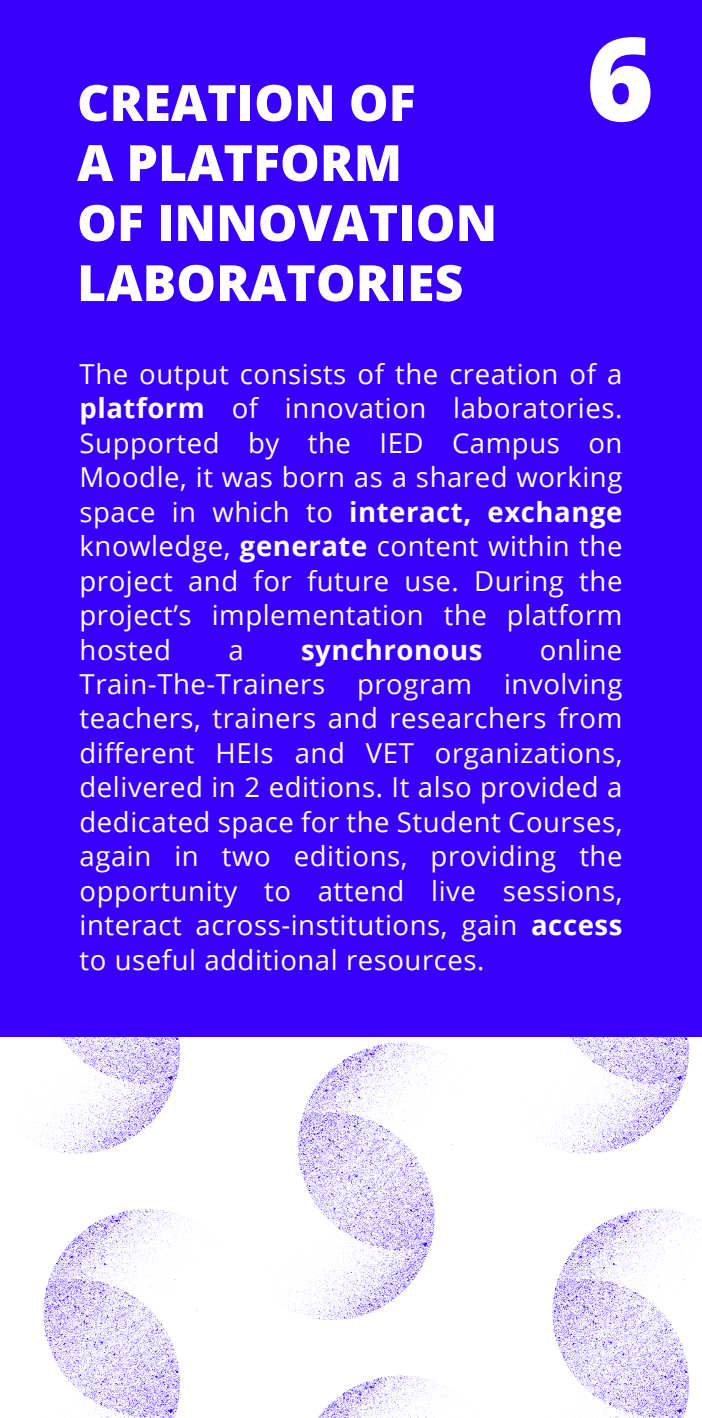
<style>
.page{position:relative;width:702px;height:1418px;background:#fff}
.page>*{position:absolute;margin:0;border:0;box-sizing:border-box;transform-origin:0 0}
.t1{font:800 115.75px "Open Sans";color:#fff}
.t2{font:800 50px/60px "Open Sans";color:#fff}
.t3{font:27.5px/34.5px "Open Sans";letter-spacing:.02em;color:#fff;text-align:justify}
.t4{font:700 27.5px "Open Sans";letter-spacing:.02em;color:#fff}
.s1{font-weight:700}
</style>
<div class="page">
<div style="left:0;top:0;width:702px;height:1036px;background:#3800fc"></div>
<svg style="left:0;top:1036px;width:702px;height:381px"></svg>
<h2 class="t2" style="left:77px;top:70px;width:421px">CREATION OF<br>A PLATFORM<br>OF INNOVATION<br>LABORATORIES</h2>
<h1 class="t1" style="left:586px;top:-9px;width:69px">6</h1>
<p class="t3" style="left:80px;top:356px;width:544px">The output consists of the creation of a <span class="s1">platform</span> of innovation laboratories.<br>Supported by the IED Campus on Moodle, it was born as a shared working space in which to <span class="s1">interact, exchange </span>knowledge, <span class="s1">generate</span> content within the project and for future use. During the project’s implementation the platform hosted</p>
<p class="t3" style="left:80px;top:631px;width:544px;text-indent:460px">online Train-The-Trainers program involving teachers, trainers and researchers from different HEIs and VET organizations, delivered in 2 editions. It also provided a dedicated space for the Student Courses, again in two editions, providing the opportunity to attend live sessions, interact across-institutions, gain <span class="s1">access </span>to useful additional resources.</p>
<p class="t3" style="left:228px;top:631px;width:17px">a</p>
<p class="t4" style="left:301px;top:630px;width:183px">synchronous</p>
</div>
